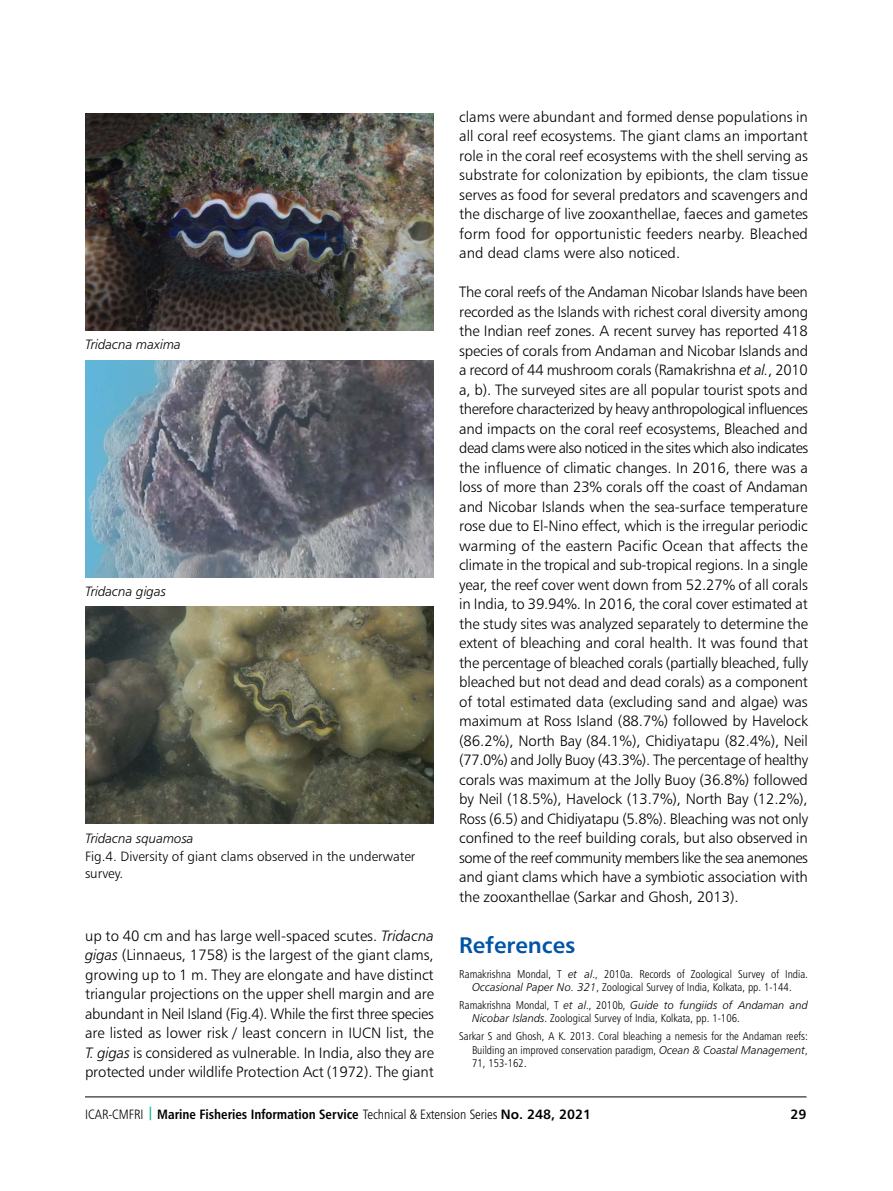
<style>
.page{position:relative;width:893px;height:1191px;background:#fff}
.page>*{position:absolute;margin:0;border:0;box-sizing:border-box;transform-origin:0 0}
.t1{font:22.5px "Humanist 777 BT Bold B";color:#0054a6}
.t2{font:15px/19.5px "Humanist 777 BT Light B";letter-spacing:-.01em;color:#000;text-align:justify}
.t3{font:13.5px "Humanist 777 BT Light Condensed B";color:#000}
.t4{font:13.5px/16.5px "Humanist 777 BT Light B";color:#000}
.t5{font:13.5px "Humanist 777 BT Light Italic B";color:#000}
.t6{font:13.5px "Humanist 777 BT Bold B";color:#000}
.t7{font:11.25px/12.8px "Humanist 777 BT Light Condensed B";color:#000}
.t8{font:11.25px "Humanist 777 BT Light Italic B";color:#000}
.s1{font-family:"Humanist 777 BT Light Italic B"}
.s2{font-family:"Humanist 777 BT Light Condensed B"}
.s3{font-family:"Humanist 777 BT Bold Condensed B";color:#00b09d}
.s4{font-family:"Humanist 777 BT Bold Condensed B"}
.s5{font-family:"Humanist 777 BT Bold B"}
</style>
<div class="page">
<hr style="left:85px;top:1096px;width:721px;height:1px;background:#000">
<img style="left:85px;top:360px;width:349px;height:217px">
<img style="left:85px;top:114px;width:349px;height:217px">
<img style="left:85px;top:607px;width:349px;height:217px">
<p class="t5" style="left:85px;top:336px;width:97px">Tridacna maxima</p>
<p class="t5" style="left:85px;top:583px;width:82px">Tridacna gigas</p>
<p class="t5" style="left:85px;top:829px;width:110px">Tridacna squamosa</p>
<p class="t4" style="left:85px;top:848px;width:332px">Fig.4. Diversity of giant clams observed in the underwater survey.</p>
<p class="t2" style="left:85px;top:925px;width:350px">up to 40 cm and has large well-spaced scutes. <span class="s1">Tridacna gigas</span> (Linnaeus, 1758) is the largest of the giant clams, growing up to 1 m. They are elongate and have distinct triangular projections on the upper shell margin and are abundant in Neil Island (Fig.4). While the first three species are listed as lower risk / least concern in IUCN list, the <span class="s1">T. gigas</span> is considered as vulnerable. In India, also they are protected under wildlife Protection Act (1972). The giant</p>
<p class="t2" style="left:459px;top:106px;width:350px">clams were abundant and formed dense populations in all coral reef ecosystems. The giant clams an important role in the coral reef ecosystems with the shell serving as substrate for colonization by epibionts, the clam tissue serves as food for several predators and scavengers and the discharge of live zooxanthellae, faeces and gametes form food for opportunistic feeders nearby. Bleached and dead clams were also noticed.</p>
<p class="t2" style="left:459px;top:282px;width:350px">The coral reefs of the Andaman Nicobar Islands have been recorded as the Islands with richest coral diversity among the Indian reef zones. A recent survey has reported 418 species of corals from Andaman and Nicobar Islands and a record of 44 mushroom corals (Ramakrishna <span class="s1">et al.</span>, 2010 a, b). The surveyed sites are all popular tourist spots and therefore characterized by heavy anthropological influences and impacts on the coral reef ecosystems, Bleached and dead clams were also noticed in the sites which also indicates the influence of climatic changes. In 2016, there was a loss of more than 23% corals off the coast of Andaman and Nicobar Islands when the sea-surface temperature rose due to El-Nino effect, which is the irregular periodic warming of the eastern Pacific Ocean that affects the climate in the tropical and sub-tropical regions. In a single year, the reef cover went down from 52.27% of all corals in India, to 39.94%. In 2016, the coral cover estimated at the study sites was analyzed separately to determine the extent of bleaching and coral health. It was found that the percentage of bleached corals (partially bleached, fully bleached but not dead and dead corals) as a component of total estimated data (excluding sand and algae) was maximum at Ross Island (88.7%) followed by Havelock (86.2%), North Bay (84.1%), Chidiyatapu (82.4%), Neil (77.0%) and Jolly Buoy (43.3%). The percentage of healthy corals was maximum at the Jolly Buoy (36.8%) followed by Neil (18.5%), Havelock (13.7%), North Bay (12.2%), Ross (6.5) and Chidiyatapu (5.8%). Bleaching was not only confined to the reef building corals, but also observed in some of the reef community members like the sea anemones and giant clams which have a symbiotic association with the zooxanthellae (Sarkar and Ghosh, 2013).</p>
<h1 class="t1" style="left:459px;top:931px;width:118px">References</h1>
<p class="t7" style="left:459px;top:968px;width:350px;text-align:center">Ramakrishna Mondal, T <span class="s1">et al</span>., 2010a. Records of Zoological Survey of India.<br><span class="s1">Occasional Paper No. 321</span>, Zoological Survey of India, Kolkata, pp. 1-144.</p>
<p class="t8" style="left:459px;top:998px;width:350px"><span class="s2">Ramakrishna Mondal, T</span> et al<span class="s2">., 2010b,</span> Guide to fungiids of Andaman and</p>
<p class="t7" style="left:459px;top:1009px;width:350px;line-height:17.7px;text-indent:13px"><span class="s1">Nicobar Islands</span>. Zoological Survey of India, Kolkata, pp. 1-106.<br>Sarkar S and Ghosh, A K. 2013. Coral bleaching a nemesis for the Andaman reefs:</p>
<p class="t7" style="left:472px;top:1042px;width:337px;line-height:13.5px">Building an improved conservation paradigm, <span class="s1">Ocean &amp; Coastal Management</span>,<br>71, 153-162.</p>
<p class="t3" style="left:85px;top:1105px;width:508px">ICAR-CMFRI <span class="s3">|</span> <span class="s4">Marine Fisheries Information Service</span> Technical &amp; Extension Series <span class="s5">No. 248, 2021</span></p>
<p class="t6" style="left:790px;top:1105px;width:18px">29</p>
</div>
